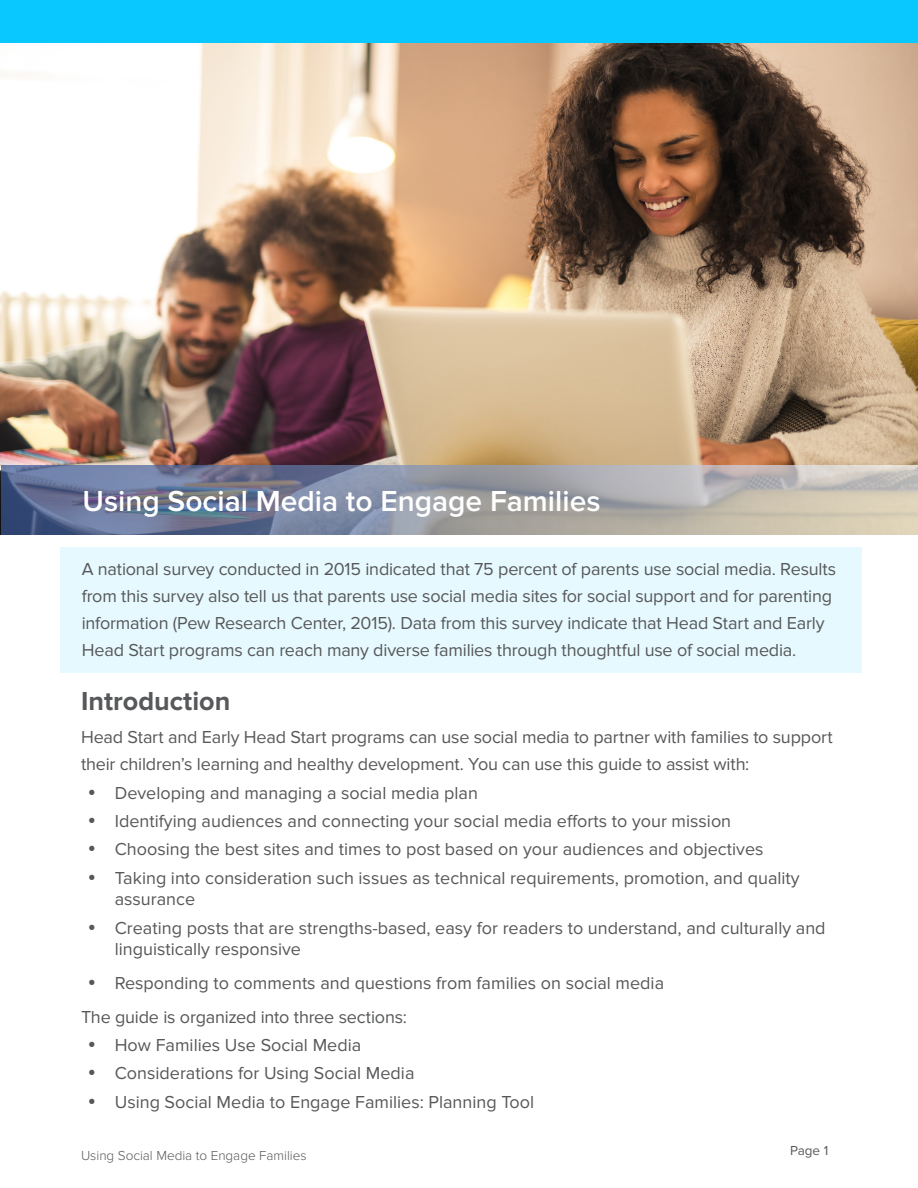
<style>
.page{position:relative;width:918px;height:1188px;background:#fff}
.page>*{position:absolute;margin:0;border:0;box-sizing:border-box;transform-origin:0 0}
.t1{font:600 30px "Proxima Nova";color:#fff}
.t2{font:700 27px "Proxima Nova";color:#57585a}
.t3{font:18px/27px "Proxima Nova";color:#57585a}
.t4{font:300 13.5px "Proxima Nova";color:#57585a}
.t5{font:13.5px "Proxima Nova";color:#57585a}
</style>
<div class="page">
<div style="left:0;top:0;width:918px;height:45px;background:#08c8ff"></div>
<img style="left:0;top:44px;width:918px;height:491px">
<svg style="left:2px;top:465px;width:916px;height:70px;background:#9598a3"></svg>
<div style="left:61px;top:548px;width:801px;height:125px;background:#e6f9ff"></div>
<p class="t1" style="left:82px;top:484px;width:520px">Using Social Media to Engage Families</p>
<p class="t3" style="left:82px;top:555px;width:756px">A national survey conducted in 2015 indicated that 75 percent of parents use social media. Results from this survey also tell us that parents use social media sites for social support and for parenting information (Pew Research Center, 2015). Data from this survey indicate that Head Start and Early Head Start programs can reach many diverse families through thoughtful use of social media.</p>
<h2 class="t2" style="left:81px;top:685px;width:151px">Introduction</h2>
<p class="t3" style="left:81px;top:724px;width:753px">Head Start and Early Head Start programs can use social media to partner with families to support their children’s learning and healthy development. You can use this guide to assist with:</p>
<p class="t3" style="left:115px;top:779px;width:365px">Developing and managing a social media plan</p>
<p class="t3" style="left:115px;top:808px;width:618px">Identifying audiences and connecting your social media efforts to your mission</p>
<p class="t3" style="left:115px;top:836px;width:650px">Choosing the best sites and times to post based on your audiences and objectives</p>
<p class="t3" style="left:115px;top:867px;width:687px;line-height:21.6px">Taking into consideration such issues as technical requirements, promotion, and quality assurance</p>
<p class="t3" style="left:115px;top:917px;width:712px;line-height:21.6px">Creating posts that are strengths-based, easy for readers to understand, and culturally and linguistically responsive</p>
<p class="t3" style="left:115px;top:970px;width:551px">Responding to comments and questions from families on social media</p>
<p class="t3" style="left:81px;top:1004px;width:327px">The guide is organized into three sections:</p>
<p class="t3" style="left:115px;top:1032px;width:248px">How Families Use Social Media</p>
<p class="t3" style="left:115px;top:1060px;width:301px">Considerations for Using Social Media</p>
<p class="t3" style="left:115px;top:1089px;width:421px">Using Social Media to Engage Families: Planning Tool</p>
<p class="t4" style="left:81px;top:1147px;width:227px">Using Social Media to Engage Families</p>
<p class="t5" style="left:790px;top:1143px;width:40px">Page 1</p>
</div>
